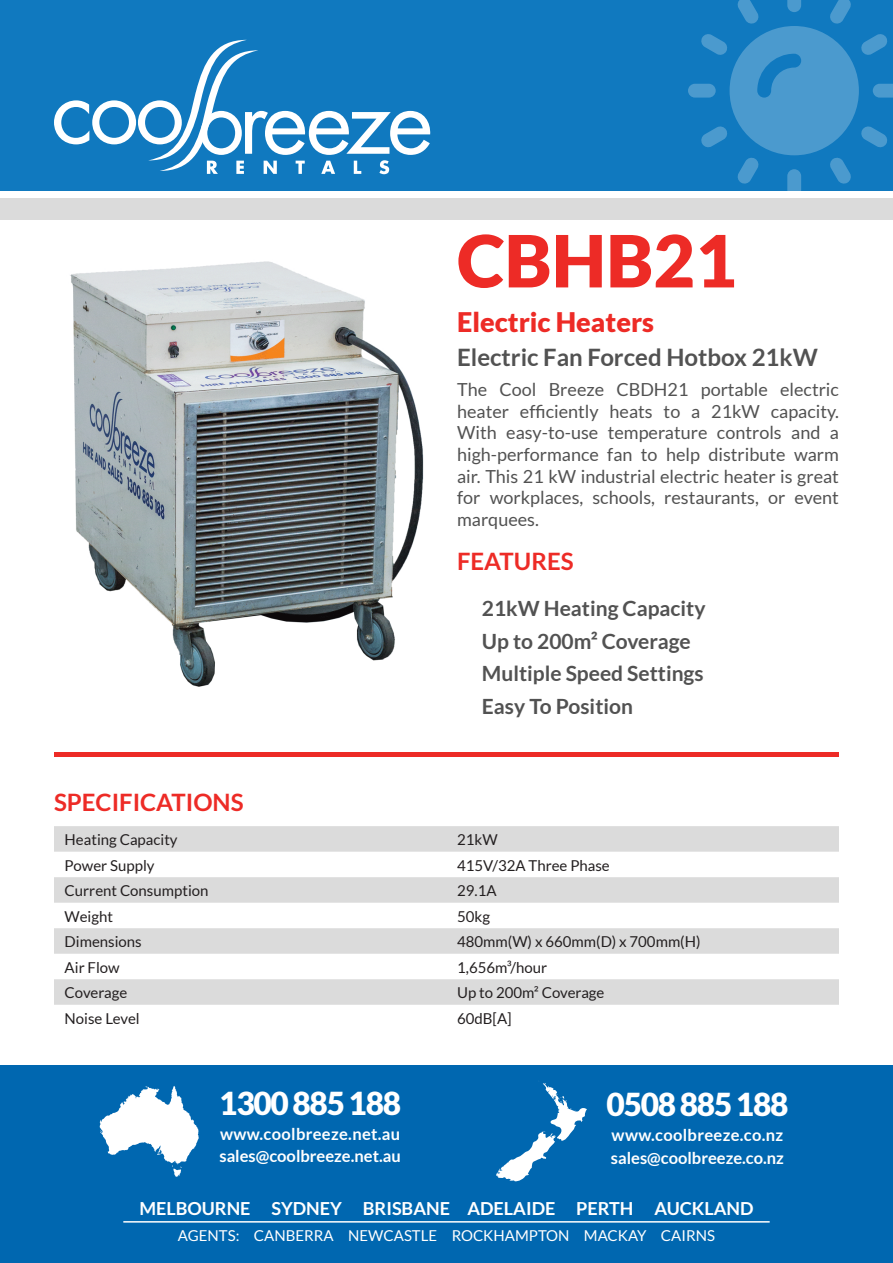
<style>
.page{position:relative;width:893px;height:1263px;background:#fff}
.page>*{position:absolute;margin:0;border:0;box-sizing:border-box;transform-origin:0 0}
.t1{font:900 72px "Lato";color:#ed2b26}
.t2{font:900 31.65px "Lato";letter-spacing:-.04em;color:#fff}
.t3{font:900 27px "Lato";color:#ed2b26}
.t4{font:700 24px "Lato";color:#525252}
.t5{font:700 24px "Lato";color:#ed2b26}
.t6{font:700 21px "Lato";color:#525252}
.t7{font:18px/21.6px "Lato";color:#525252;text-align:justify}
.t8{font:700 18px "Lato";color:#fff}
.t9{font:700 16.5px/22.5px "Lato";color:#fff}
.t10{font:15px/25.5px "Lato";color:#231f20}
.t11{font:15px "Lato";color:#fff}
</style>
<div class="page">
<div style="left:0;top:0;width:893px;height:191px;background:#1079bf"></div>
<svg style="left:54px;top:40px;width:377px;height:134px"></svg>
<div style="left:688px;top:84px;width:28px;height:14px;background:#4b9ace;border-radius:7px"></div>
<svg style="left:787px;top:169px;width:14px;height:28px"></svg>
<svg style="left:700px;top:0;width:193px;height:185px"></svg>
<div style="left:0;top:1065px;width:893px;height:198px;background:#0067b0"></div>
<svg style="left:496px;top:1083px;width:91px;height:99px"></svg>
<svg style="left:100px;top:1086px;width:99px;height:91px"></svg>
<hr style="left:123px;top:1221px;width:647px;height:1px;background:#fff">
<hr style="left:54px;top:752px;width:785px;height:4px;background:#ed2b26">
<div style="left:0;top:198px;width:893px;height:21px;background:#dbdbdb"></div>
<svg style="left:54px;top:826px;width:785px;height:179px;fill:#dbdbdb"></svg>
<img style="left:70px;top:261px;width:354px;height:426px">
<h1 class="t1" style="left:457px;top:219px;width:281px">CBHB21</h1>
<h3 class="t3" style="left:457px;top:306px;width:198px">Electric Heaters</h3>
<h3 class="t4" style="left:457px;top:343px;width:362px">Electric Fan Forced Hotbox 21kW</h3>
<p class="t7" style="left:457px;top:379px;width:383px">The Cool Breeze CBDH21 portable electric heater efficiently heats to a 21kW capacity.<br>With easy-to-use temperature controls and a high-performance fan to help distribute warm air. This 21 kW industrial electric heater is great for workplaces, schools, restaurants, or event marquees.</p>
<h3 class="t5" style="left:457px;top:548px;width:118px">FEATURES</h3>
<p class="t6" style="left:482px;top:596px;width:225px">21kW Heating Capacity</p>
<p class="t6" style="left:482px;top:629px;width:210px">Up to 200m² Coverage</p>
<p class="t6" style="left:482px;top:662px;width:223px">Multiple Speed Settings</p>
<h3 class="t5" style="left:54px;top:788px;width:191px">SPECIFICATIONS</h3>
<p class="t10" style="left:65px;top:827px;width:145px">Heating Capacity<br>Power Supply<br>Current Consumption<br>Weight<br>Dimensions<br>Air Flow<br>Coverage<br>Noise Level</p>
<p class="t6" style="left:482px;top:694px;width:153px">Easy To Position</p>
<p class="t10" style="left:457px;top:827px;width:245px">21kW<br>415V/32A Three Phase<br>29.1A<br>50kg<br>480mm(W) x 660mm(D) x 700mm(H)<br>1,656m³/hour<br>Up to 200m² Coverage<br>60dB[A]</p>
<h2 class="t2" style="left:219px;top:1085px;width:183px">1300 885 188</h2>
<p class="t9" style="left:219px;top:1122px;width:183px">www.coolbreeze.net.au sales@coolbreeze.net.au</p>
<p class="t8" style="left:139px;top:1198px;width:616px">MELBOURNE SYDNEY BRISBANE ADELAIDE PERTH AUCKLAND</p>
<p class="t11" style="left:178px;top:1227px;width:539px">AGENTS: CANBERRA NEWCASTLE ROCKHAMPTON MACKAY CAIRNS</p>
<h2 class="t2" style="left:607px;top:1086px;width:183px">0508 885 188</h2>
<p class="t9" style="left:611px;top:1124px;width:175px">www.coolbreeze.co.nz sales@coolbreeze.co.nz</p>
</div>
